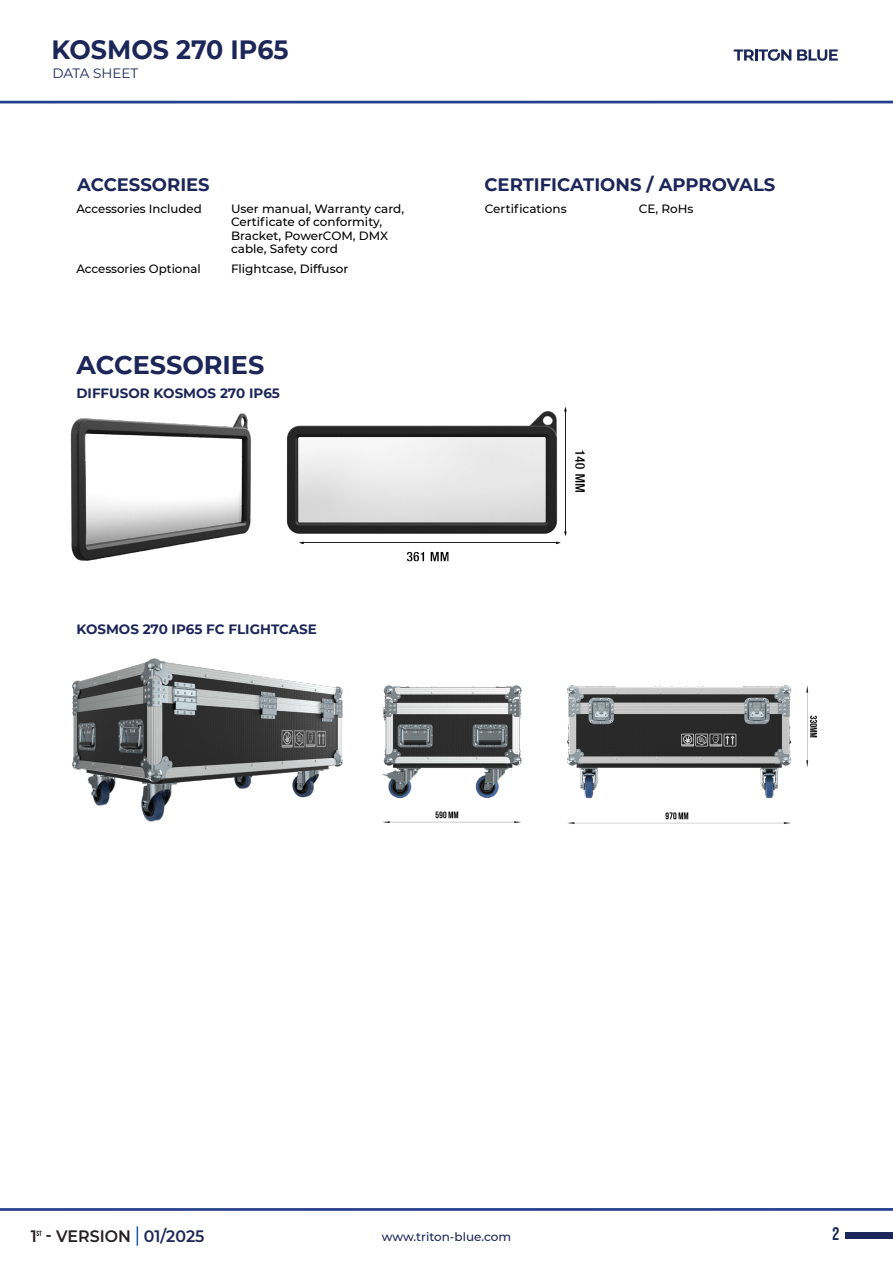
<style>
.page{position:relative;width:893px;height:1263px;background:#fff}
.page>*{position:absolute;margin:0;border:0;box-sizing:border-box;transform-origin:0 0}
.t1{font:700 26.4px "Montserrat";color:#1d2658;scale:.96 1}
.Small_Titles{font:700 25.5px "Montserrat";color:#1d2658}
.t2{font:700 18.15px "Bebas Neue Pro";color:#1d2658}
.Small_Titles-2{font:700 18px "Montserrat";color:#1d2658}
.t3{font:600 16.5px "Montserrat";color:#231f20;scale:.96 1}
.t4{font:600 16.5px "Montserrat";letter-spacing:-.005em;color:#1d2658;scale:.96 1}
.Small_Titles-3{font:700 13.5px "Montserrat";color:#1d2658}
.t5{font:13.5px "Montserrat";color:#1d2658}
.Text_Boxes{font:500 12px/13.5px "Montserrat";color:#000001}
.Text_Boxes-2{font:500 12px "Montserrat";color:#1d2658}
.t6{font:700 7.5px "Bebas Neue Pro";color:#231f20}
</style>
<div class="page">
<svg style="left:797px;top:49px;width:41px;height:12px"></svg>
<svg style="left:734px;top:49px;width:57px;height:12px"></svg>
<hr style="left:0;top:101px;width:893px;height:2px;background:#253f8e">
<hr style="left:0;top:1208px;width:893px;height:3px;background:#253f8e">
<svg style="left:137px;top:1226px;width:1px;height:20px"></svg>
<div style="left:845px;top:1232px;width:48px;height:6px;background:#1d2658"></div>
<img style="left:70px;top:413px;width:181px;height:148px">
<img style="left:287px;top:407px;width:298px;height:155px">
<img style="left:72px;top:658px;width:271px;height:164px">
<img style="left:382px;top:685px;width:436px;height:140px">
<p class="t1" style="left:51px;top:31px;width:249px">KOSMOS 270 IP65</p>
<p class="t5" style="left:52px;top:64px;width:87px">DATA SHEET</p>
<p class="Small_Titles-2" style="left:77px;top:171px;width:134px">ACCESSORIES</p>
<p class="Text_Boxes" style="left:76px;top:201px;width:127px">Accessories Included</p>
<p class="Text_Boxes" style="left:76px;top:261px;width:126px">Accessories Optional</p>
<p class="Text_Boxes" style="left:231px;top:201px;width:175px">User manual, Warranty card,<br>Certificate of conformity,<br>Bracket, PowerCOM, DMX cable, Safety cord</p>
<p class="Text_Boxes" style="left:231px;top:261px;width:119px">Flightcase, Diffusor</p>
<p class="Small_Titles" style="left:76px;top:346px;width:189px">ACCESSORIES</p>
<p class="Small_Titles-3" style="left:76px;top:383px;width:205px">DIFFUSOR KOSMOS 270 IP65</p>
<p class="Small_Titles-2" style="left:484px;top:171px;width:292px">CERTIFICATIONS / APPROVALS</p>
<p class="Text_Boxes" style="left:485px;top:201px;width:83px">Certifications</p>
<p class="Text_Boxes" style="left:639px;top:201px;width:56px">CE, RoHs</p>
<p class="Small_Titles-3" style="left:76px;top:620px;width:242px">KOSMOS 270 IP65 FC FLIGHTCASE</p>
<p class="t6" style="left:36px;top:1229px;width:7px">ST</p>
<p class="t4" style="left:144px;top:1225px;width:65px">01/2025</p>
<p class="Text_Boxes-2" style="left:382px;top:1228px;width:131px">www.triton-blue.com</p>
<p class="t2" style="left:832px;top:1224px;width:8px">2</p>
<p class="t3" style="left:31px;top:1225px;width:106px">1 - VERSION</p>
</div>
